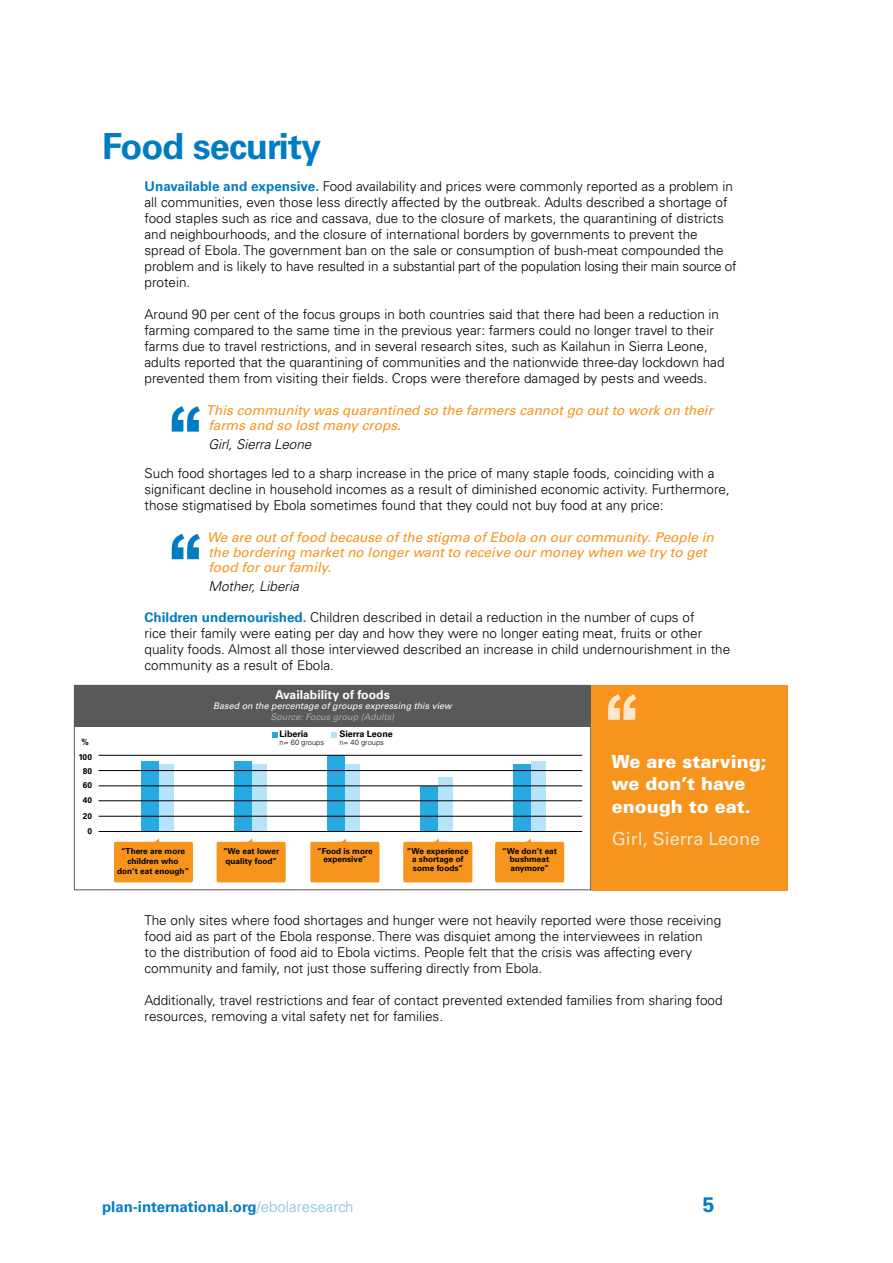
<style>
.page{position:relative;width:893px;height:1263px;background:#fff}
.page>*{position:absolute;margin:0;border:0;box-sizing:border-box;transform-origin:0 0}
.t1{font:700 36px "Univers LT Std";letter-spacing:-.025em;color:#007cc3}
.t2{font:700 21px "Univers LT Std";color:#007cc3}
.t3{font:900 18px/22.5px "Univers LT Std";color:#fff}
.t4{font:18px "Univers LT Std";color:#ffe6ca}
.t5{font:700 15px "Univers LT Std";color:#007cc3}
.t6{font:300 13.5px/15.9px "Univers LT Std";color:#000}
.t7{font:italic 13.5px/15px "Univers LT Std";color:#f7941e}
.t8{font:italic 300 13.5px "Univers LT Std";color:#000}
.t9{font:700 12.15px "Univers LT Std";color:#fff}
.t10{font:italic 9px "Univers LT Std";color:#fff}
.t11{font:italic 9px "Univers LT Std";color:#a7a9ac}
.t12{font:700 9px "Univers LT Std";color:#000}
.t13{font:700 8.4px/14.1px "Univers LT Std";color:#000;text-align:center}
.t14{font:700 8.25px/8.4px "Univers LT Std";color:#000;text-align:center}
.t15{font:300 7.5px "Univers LT Std";color:#000}
.s1{font-weight:700;color:#007cc3}
.s2{font-weight:300;color:#80bee1}
</style>
<div class="page">
<svg style="left:172px;top:406px;width:28px;height:26px"></svg>
<svg style="left:172px;top:534px;width:28px;height:25px"></svg>
<div style="left:114px;top:842px;width:79px;height:40px;background:#f7941e;border-radius:2px"></div>
<svg style="left:149px;top:838px;width:10px;height:4px"></svg>
<div style="left:142px;top:761px;width:17px;height:70px;background:#27aae1"></div>
<div style="left:159px;top:764px;width:15px;height:67px;background:#b4e3fa"></div>
<div style="left:235px;top:761px;width:17px;height:70px;background:#27aae1"></div>
<div style="left:252px;top:764px;width:15px;height:67px;background:#b4e3fa"></div>
<svg style="left:217px;top:838px;width:69px;height:44px;background:#f79d32"></svg>
<div style="left:328px;top:755px;width:17px;height:76px;background:#27aae1"></div>
<div style="left:345px;top:764px;width:15px;height:67px;background:#b4e3fa"></div>
<svg style="left:310px;top:838px;width:69px;height:44px;background:#f79d32"></svg>
<div style="left:420px;top:786px;width:18px;height:45px;background:#27aae1"></div>
<div style="left:438px;top:777px;width:15px;height:54px;background:#b4e3fa"></div>
<svg style="left:403px;top:838px;width:69px;height:44px;background:#f79d32"></svg>
<div style="left:513px;top:764px;width:18px;height:67px;background:#27aae1"></div>
<div style="left:531px;top:761px;width:15px;height:70px;background:#b4e3fa"></div>
<svg style="left:495px;top:838px;width:69px;height:44px;background:#f79d31"></svg>
<hr style="left:99px;top:770px;width:483px;height:1px;background:#000">
<hr style="left:99px;top:785px;width:483px;height:1px;background:#000">
<hr style="left:99px;top:800px;width:483px;height:1px;background:#000">
<hr style="left:99px;top:816px;width:483px;height:1px;background:#000">
<hr style="left:99px;top:831px;width:483px;height:1px;background:#000">
<hr style="left:99px;top:755px;width:483px;height:1px;background:#000">
<div style="left:74px;top:685px;width:517px;height:41px;background:#58595b"></div>
<div style="left:74px;top:685px;width:517px;height:205px;border:1px solid #58595b"></div>
<svg style="left:272px;top:732px;width:5px;height:5px"></svg>
<svg style="left:331px;top:732px;width:5px;height:5px"></svg>
<div style="left:591px;top:685px;width:197px;height:205px;background:#f7941e"></div>
<svg style="left:608px;top:694px;width:28px;height:26px"></svg>
<p class="t13" style="left:78px;top:735px;width:15px">%<br>100<br>80<br>60</p>
<p class="t13" style="left:83px;top:793px;width:11px;line-height:15.1px">40<br>20<br>0</p>
<h1 class="t1" style="left:102px;top:126px;width:221px">Food security</h1>
<p class="t6" style="left:145px;top:179px;width:594px"><span class="s1">Unavailable and expensive.</span> Food availability and prices were commonly reported as a problem in all communities, even those less directly affected by the outbreak. Adults described a shortage of food staples such as rice and cassava, due to the closure of markets, the quarantining of districts and neighbourhoods, and the closure of international borders by governments to prevent the spread of Ebola. The government ban on the sale or consumption of bush-meat compounded the problem and is likely to have resulted in a substantial part of the population losing their main source of protein.</p>
<p class="t6" style="left:145px;top:306px;width:581px">Around 90 per cent of the focus groups in both countries said that there had been a reduction in farming compared to the same time in the previous year: farmers could no longer travel to their farms due to travel restrictions, and in several research sites, such as Kailahun in Sierra Leone, adults reported that the quarantining of communities and the nationwide three-day lockdown had prevented them from visiting their fields. Crops were therefore damaged by pests and weeds.</p>
<p class="t7" style="left:206px;top:402px;width:509px">This community was quarantined so the farmers cannot go out to work on their farms and so lost many crops.</p>
<p class="t8" style="left:208px;top:436px;width:105px">Girl, Sierra Leone</p>
<p class="t6" style="left:145px;top:466px;width:587px">Such food shortages led to a sharp increase in the price of many staple foods, coinciding with a significant decline in household incomes as a result of diminished economic activity. Furthermore, those stigmatised by Ebola sometimes found that they could not buy food at any price:</p>
<p class="t7" style="left:207px;top:530px;width:508px">We are out of food because of the stigma of Ebola on our community. People in the bordering market no longer want to receive our money when we try to get food for our family.</p>
<p class="t8" style="left:208px;top:578px;width:92px">Mother, Liberia</p>
<p class="t6" style="left:145px;top:609px;width:587px"><span class="s1">Children undernourished.</span> Children described in detail a reduction in the number of cups of<br>rice their family were eating per day and how they were no longer eating meat, fruits or other quality foods. Almost all those interviewed described an increase in child undernourishment in the community as a result of Ebola.</p>
<p class="t9" style="left:275px;top:687px;width:116px">Availability of foods</p>
<p class="t10" style="left:213px;top:701px;width:240px">Based on the percentage of groups expressing this view</p>
<p class="t11" style="left:271px;top:712px;width:125px">Source: Focus group (Adults)</p>
<p class="t12" style="left:280px;top:729px;width:30px">Liberia</p>
<p class="t15" style="left:280px;top:738px;width:46px">n= 60 groups</p>
<p class="t15" style="left:339px;top:738px;width:46px">n= 40 groups</p>
<p class="t12" style="left:339px;top:729px;width:55px">Sierra Leone</p>
<p class="t14" style="left:117px;top:846px;width:74px;line-height:9.9px">“There are more children who don’t eat enough”</p>
<p class="t14" style="left:223px;top:846px;width:58px;line-height:9.9px">“We eat lower quality food”</p>
<p class="t14" style="left:317px;top:847px;width:57px">“Food is more expensive”</p>
<p class="t14" style="left:407px;top:847px;width:63px">“We experience a shortage of some foods”</p>
<p class="t14" style="left:502px;top:847px;width:56px">“We don’t eat bushmeat anymore”</p>
<h3 class="t3" style="left:612px;top:750px;width:156px">We are starving; we don’t have enough to eat.</h3>
<h3 class="t4" style="left:612px;top:828px;width:150px">Girl, Sierra Leone</h3>
<p class="t6" style="left:145px;top:912px;width:578px">The only sites where food shortages and hunger were not heavily reported were those receiving food aid as part of the Ebola response. There was disquiet among the interviewees in relation<br>to the distribution of food aid to Ebola victims. People felt that the crisis was affecting every community and family, not just those suffering directly from Ebola.</p>
<p class="t6" style="left:145px;top:992px;width:579px">Additionally, travel restrictions and fear of contact prevented extended families from sharing food resources, removing a vital safety net for families.</p>
<p class="t5" style="left:102px;top:1198px;width:253px">plan-international.org<span class="s2">/ebolaresearch</span></p>
<h2 class="t2" style="left:703px;top:1192px;width:13px">5</h2>
</div>
